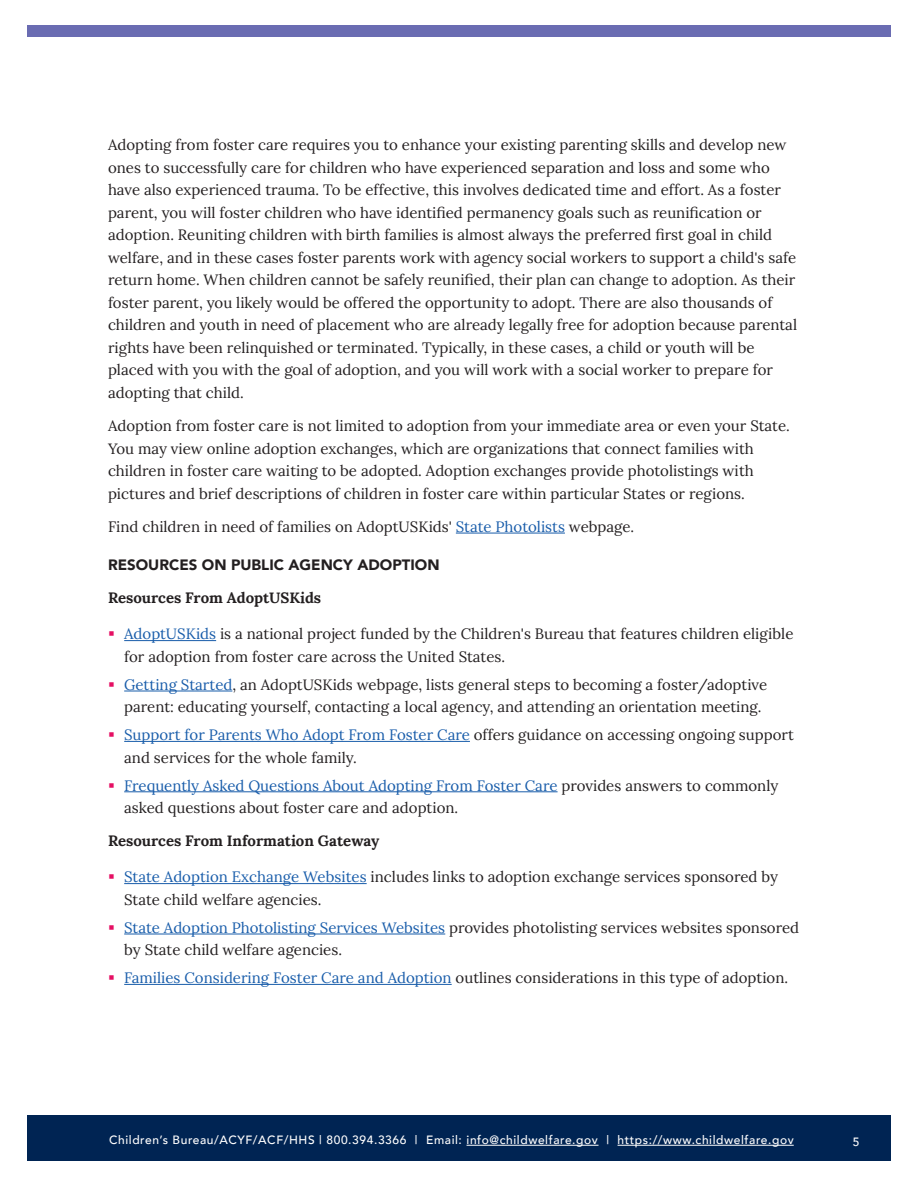
<style>
.page{position:relative;width:918px;height:1188px;background:#fff}
.page>*{position:absolute;margin:0;border:0;box-sizing:border-box;transform-origin:0 0}
.t1{font:15px/22.5px "Lora";color:#231f20}
.t2{font:700 15px "Lora";color:#231f20}
.t3{font:900 15px "Avenir";color:#231f20}
.t4{font:500 12px "Avenir";letter-spacing:.05em;color:#fff}
.s1{color:#195daa}
</style>
<div class="page">
<div style="left:27px;top:1116px;width:864px;height:45px;background:#002453"></div>
<hr style="left:467px;top:1145px;width:132px;height:1px;background:#fff">
<hr style="left:618px;top:1145px;width:176px;height:1px;background:#fff">
<div style="left:27px;top:26px;width:864px;height:12px;background:#6a6cb2"></div>
<hr style="left:456px;top:533px;width:109px;height:1px;background:#195daa">
<hr style="left:124px;top:640px;width:92px;height:1px;background:#195daa">
<hr style="left:124px;top:691px;width:108px;height:1px;background:#195daa">
<hr style="left:124px;top:741px;width:346px;height:1px;background:#195daa">
<hr style="left:124px;top:791px;width:434px;height:1px;background:#195daa">
<hr style="left:124px;top:883px;width:243px;height:1px;background:#195daa">
<hr style="left:124px;top:934px;width:321px;height:1px;background:#195daa">
<hr style="left:124px;top:984px;width:328px;height:1px;background:#195daa">
<p class="t1" style="left:108px;top:133px;width:691px">Adopting from foster care requires you to enhance your existing parenting skills and develop new ones to successfully care for children who have experienced separation and loss and some who have also experienced trauma. To be effective, this involves dedicated time and effort. As a foster parent, you will foster children who have identified permanency goals such as reunification or adoption. Reuniting children with birth families is almost always the preferred first goal in child welfare, and in these cases foster parents work with agency social workers to support a child's safe return home. When children cannot be safely reunified, their plan can change to adoption. As their foster parent, you likely would be offered the opportunity to adopt. There are also thousands of children and youth in need of placement who are already legally free for adoption because parental rights have been relinquished or terminated. Typically, in these cases, a child or youth will be placed with you with the goal of adoption, and you will work with a social worker to prepare for adopting that child.</p>
<p class="t1" style="left:108px;top:414px;width:683px">Adoption from foster care is not limited to adoption from your immediate area or even your State.<br>You may view online adoption exchanges, which are organizations that connect families with children in foster care waiting to be adopted. Adoption exchanges provide photolistings with pictures and brief descriptions of children in foster care within particular States or regions.</p>
<p class="t1" style="left:108px;top:514px;width:528px">Find children in need of families on AdoptUSKids' <span class="s1">State Photolists</span> webpage.</p>
<h3 class="t3" style="left:108px;top:552px;width:333px">RESOURCES ON PUBLIC AGENCY ADOPTION</h3>
<h4 class="t2" style="left:108px;top:585px;width:215px">Resources From AdoptUSKids</h4>
<p class="t1" style="left:124px;top:622px;width:671px"><span class="s1">AdoptUSKids</span> is a national project funded by the Children's Bureau that features children eligible for adoption from foster care across the United States.</p>
<p class="t1" style="left:124px;top:672px;width:645px"><span class="s1">Getting Started</span>, an AdoptUSKids webpage, lists general steps to becoming a foster/adoptive parent: educating yourself, contacting a local agency, and attending an orientation meeting.</p>
<p class="t1" style="left:124px;top:723px;width:671px"><span class="s1">Support for Parents Who Adopt From Foster Care</span> offers guidance on accessing ongoing support and services for the whole family.</p>
<p class="t1" style="left:124px;top:773px;width:656px"><span class="s1">Frequently Asked Questions About Adopting From Foster Care</span> provides answers to commonly asked questions about foster care and adoption.</p>
<h4 class="t2" style="left:108px;top:828px;width:273px">Resources From Information Gateway</h4>
<p class="t1" style="left:124px;top:865px;width:655px"><span class="s1">State Adoption Exchange Websites</span> includes links to adoption exchange services sponsored by<br>State child welfare agencies.</p>
<p class="t1" style="left:124px;top:915px;width:676px"><span class="s1">State Adoption Photolisting Services Websites</span> provides photolisting services websites sponsored by State child welfare agencies.</p>
<p class="t1" style="left:124px;top:966px;width:665px"><span class="s1">Families Considering Foster Care and Adoption</span> outlines considerations in this type of adoption.</p>
<p class="t4" style="left:109px;top:1130px;width:686px">Children’s Bureau/ACYF/ACF/HHS | 800.394.3366 | Email: info@childwelfare.gov | https://www.childwelfare.gov</p>
<p class="t4" style="left:853px;top:1131px;width:8px">5</p>
</div>
